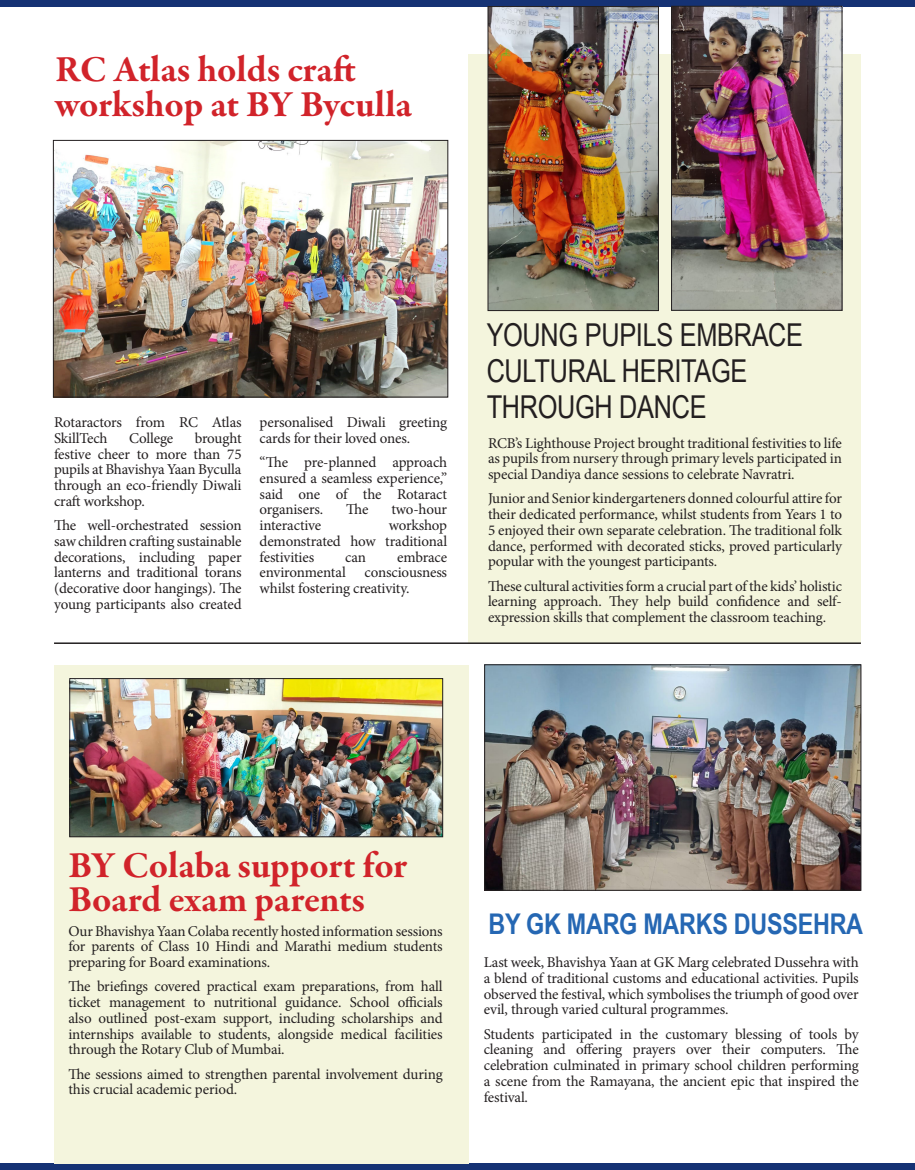
<style>
.page{position:relative;width:915px;height:1170px;background:#fff}
.page>*{position:absolute;margin:0;border:0;box-sizing:border-box;transform-origin:0 0}
.t1{font:700 37.5px/34.5px "Garamond Premr Pro";color:#d1232a}
.t2{font:31.5px/36px "Arial Narrow";letter-spacing:-.01em;color:#231f20}
.t3{font:700 28.5px "Arial Narrow";letter-spacing:-.01em;color:#2567b3}
.t4{font:15px/15.8px "Minion Pro";letter-spacing:-.01em;color:#231f20;text-align:justify}
</style>
<div class="page">
<div style="left:0;top:0;width:914px;height:7px;background:#153274"></div>
<div style="left:0;top:1163px;width:914px;height:6px;background:#153274"></div>
<img style="left:55px;top:142px;width:391px;height:253px">
<div style="left:53px;top:140px;width:395px;height:257px;border:1px solid #231f20"></div>
<div style="left:468px;top:54px;width:392px;height:588px;background:#f4f5dd"></div>
<div style="left:54px;top:664px;width:414px;height:499px;background:#f4f5dd"></div>
<img style="left:489px;top:8px;width:167px;height:301px">
<div style="left:487px;top:6px;width:171px;height:305px;border:1px solid #231f20"></div>
<img style="left:486px;top:666px;width:373px;height:222px">
<div style="left:484px;top:664px;width:377px;height:226px;border:1px solid #231f20"></div>
<hr style="left:54px;top:642px;width:806px;height:2px;background:#231f20">
<img style="left:71px;top:680px;width:370px;height:155px">
<div style="left:69px;top:678px;width:374px;height:159px;border:1px solid #231f20"></div>
<img style="left:673px;top:8px;width:167px;height:301px">
<div style="left:671px;top:6px;width:171px;height:305px;border:1px solid #231f20"></div>
<p class="t1" style="left:55px;top:53px;width:358px">RC Atlas holds craft workshop at BY Byculla</p>
<p class="t4" style="left:54px;top:414px;width:189px">Rotaractors from RC Atlas<br>SkillTech</p>
<p class="t4" style="left:54px;top:430px;width:189px;text-indent:141px">brought festive cheer to more than 75 pupils at Bhavishya Yaan Byculla through an eco-friendly Diwali craft workshop.</p>
<p class="t4" style="left:54px;top:517px;width:189px">The well-orchestrated session saw children crafting sustainable decorations, including paper lanterns and traditional torans (decorative door hangings). The young participants also created</p>
<p class="t4" style="left:129px;top:430px;width:46px">College</p>
<p class="t4" style="left:259px;top:414px;width:189px">personalised Diwali greeting cards for their loved ones.</p>
<p class="t4" style="left:259px;top:454px;width:189px">“The pre-planned approach ensured a seamless experience,” said one of the Rotaract organisers.</p>
<p class="t4" style="left:346px;top:501px;width:24px">The</p>
<p class="t4" style="left:391px;top:501px;width:57px">two-hour</p>
<p class="t4" style="left:259px;top:517px;width:189px;text-indent:129px">workshop demonstrated how traditional festivities</p>
<p class="t4" style="left:259px;top:517px;width:63px">interactive</p>
<p class="t4" style="left:345px;top:549px;width:22px">can</p>
<p class="t4" style="left:397px;top:549px;width:51px">embrace</p>
<p class="t4" style="left:259px;top:564px;width:88px">environmental</p>
<p class="t4" style="left:259px;top:564px;width:189px;text-indent:105px">consciousness whilst fostering creativity.</p>
<p class="t2" style="left:486px;top:315px;width:318px">YOUNG PUPILS EMBRACE<br>CULTURAL HERITAGE<br>THROUGH DANCE</p>
<p class="t4" style="left:488px;top:435px;width:355px">RCB’s Lighthouse Project brought traditional festivities to life as pupils from nursery through primary levels participated in special Dandiya dance sessions to celebrate Navratri.</p>
<p class="t4" style="left:488px;top:491px;width:355px">Junior and Senior kindergarteners donned colourful attire for their dedicated performance, whilst students from Years 1 to 5 enjoyed their own separate celebration. The traditional folk dance, performed with decorated sticks, proved particularly popular with the youngest participants.</p>
<p class="t4" style="left:488px;top:578px;width:355px">These cultural activities form a crucial part of the kids’ holistic learning approach. They help build confidence and self&shy;expression skills that complement the classroom teaching.</p>
<p class="t1" style="left:68px;top:848px;width:340px">BY Colaba support for<br>Board exam parents</p>
<p class="t4" style="left:68px;top:922px;width:375px">Our Bhavishya Yaan Colaba recently hosted information sessions for parents of Class 10 Hindi and Marathi medium students preparing for Board examinations.</p>
<p class="t4" style="left:68px;top:978px;width:375px">The briefings covered practical exam preparations, from hall ticket management to nutritional guidance. School officials also outlined post-exam support, including scholarships and internships available to students, alongside medical facilities through the Rotary Club of Mumbai.</p>
<p class="t4" style="left:68px;top:1065px;width:375px">The sessions aimed to strengthen parental involvement during this crucial academic period.</p>
<p class="t3" style="left:488px;top:902px;width:376px">BY GK MARG MARKS DUSSEHRA</p>
<p class="t4" style="left:483px;top:954px;width:376px">Last week, Bhavishya Yaan at GK Marg celebrated Dussehra with a blend of traditional customs and educational activities. Pupils observed the festival, which symbolises the triumph of good over evil, through varied cultural programmes.</p>
<p class="t4" style="left:483px;top:1026px;width:376px">Students participated in the customary blessing of tools by cleaning and offering prayers over their computers. The celebration culminated in primary school children performing a scene from the Ramayana, the ancient epic that inspired the festival.</p>
</div>
